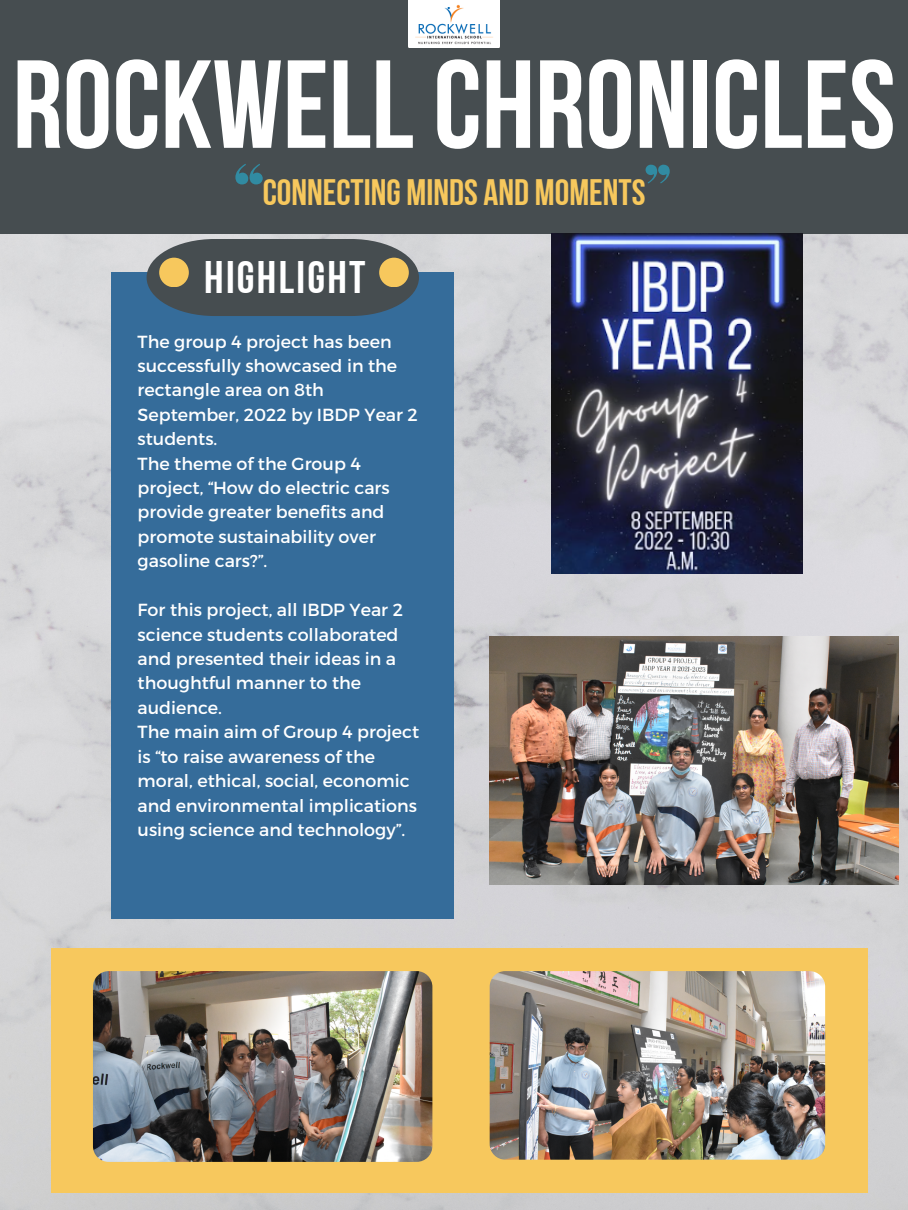
<style>
.page{position:relative;width:908px;height:1210px;background:#fff}
.page>*{position:absolute;margin:0;border:0;box-sizing:border-box;transform-origin:0 0}
.t1{font:124.91px "Bebas Neue Cyrillic";color:#fff}
.t2{font:45.5px "Bebas Neue Cyrillic";letter-spacing:.05em;color:#fff}
.t3{font:36.75px "Bebas Neue Cyrillic";color:#f7c85d}
.t4{font:17.5px/24.4px "Montserrat";color:#fff}
</style>
<div class="page">
<img style="left:0;top:233px;width:907px;height:977px">
<img style="left:489px;top:636px;width:409px;height:249px">
<div style="left:0;top:0;width:907px;height:233px;background:#464d50"></div>
<div style="left:111px;top:272px;width:343px;height:647px;background:#356c9a"></div>
<div style="left:51px;top:947px;width:816px;height:245px;background:#f7c85d"></div>
<img style="left:408px;top:0;width:91px;height:47px">
<svg style="left:146px;top:239px;width:273px;height:77px"></svg>
<div style="left:379px;top:258px;width:29px;height:29px;background:#f7c85d;border-radius:50%"></div>
<div style="left:159px;top:258px;width:30px;height:29px;background:#f7c85d;border-radius:50%"></div>
<svg style="left:645px;top:165px;width:24px;height:18px"></svg>
<svg style="left:235px;top:164px;width:28px;height:20px"></svg>
<img style="left:93px;top:971px;width:339px;height:191px;border-radius:16px">
<img style="left:489px;top:971px;width:335px;height:188px;border-radius:16px">
<img style="left:551px;top:233px;width:250px;height:340px">
<p class="t1" style="left:13px;top:54px;width:884px">ROCKWELLCHRONICLES</p>
<p class="t3" style="left:262px;top:177px;width:384px">CONNECTING MINDS AND MOMENTS</p>
<p class="t2" style="left:204px;top:259px;width:163px">HIGHLIGHT</p>
<p class="t4" style="left:137px;top:328px;width:282px">The group 4 project has been successfully showcased in the rectangle area on 8th<br>September, 2022 by IBDP Year 2 students.</p>
<p class="t4" style="left:137px;top:450px;width:253px">The theme of the Group 4 project, “How do electric cars provide greater benefits and promote sustainability over gasoline cars?”.</p>
<p class="t4" style="left:137px;top:597px;width:267px">For this project, all IBDP Year 2 science students collaborated and presented their ideas in a thoughtful manner to the audience.</p>
<p class="t4" style="left:137px;top:719px;width:283px">The main aim of Group 4 project is “to raise awareness of the moral, ethical, social, economic and environmental implications using science and technology”.</p>
</div>
